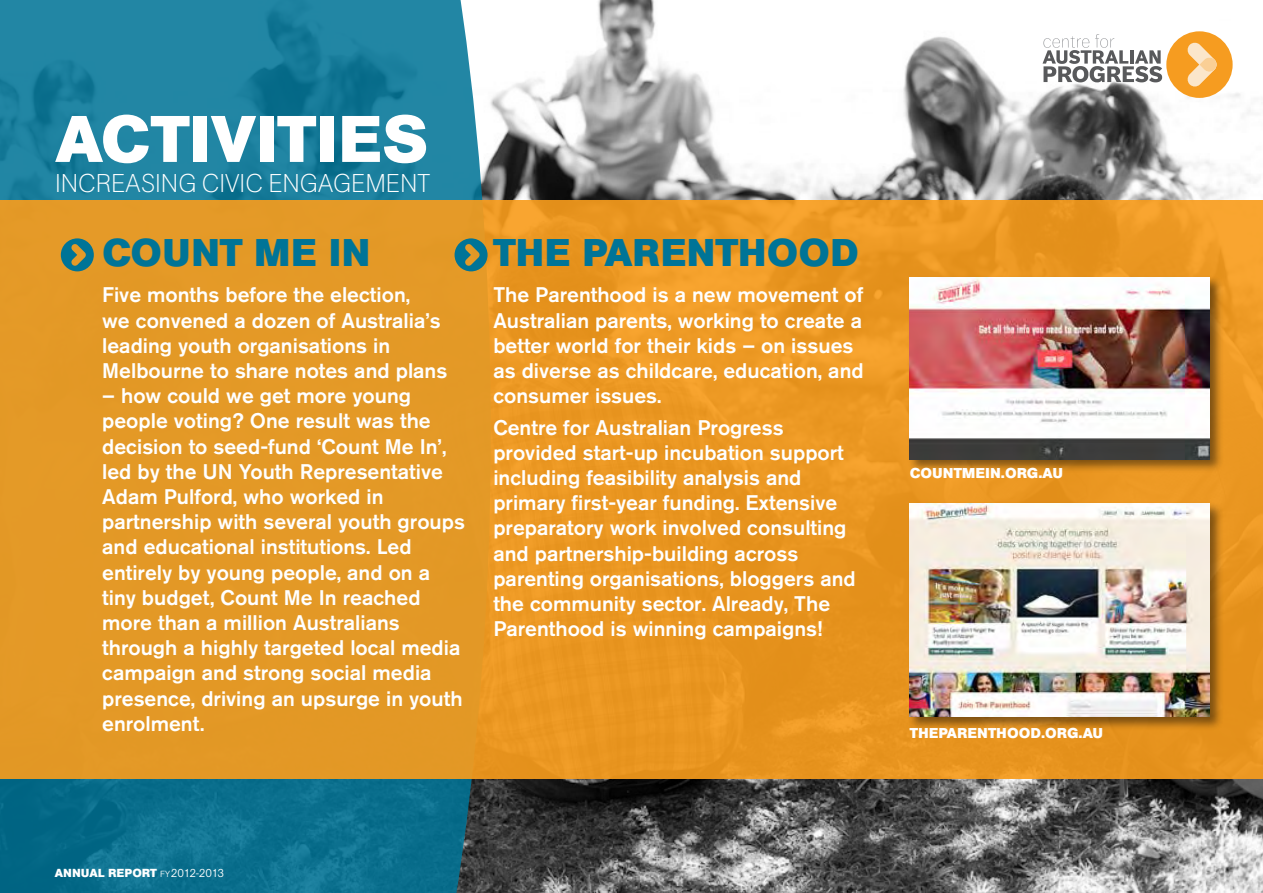
<style>
.page{position:relative;width:1263px;height:893px;background:#fff}
.page>*{position:absolute;margin:0;border:0;box-sizing:border-box;transform-origin:0 0}
.t1{font:69px "AG Buch Bld";color:#fff}
.t2{font:40.5px "AG Buch Bld";color:#007497}
.t3{font:27px "AG Buch Ult Lgt";color:#fff}
.t4{font:500 21px/25.2px "Akzidenz Grotesk BQ";color:#fff}
.t5{font:15px "AG Buch Bld";color:#fff}
.t6{font:12.3px "AG Buch Bld";color:#fff}
.s1{font-family:"AG Buch Lgt";font-size:9.3px}
.s2{font-family:"AG Buch Lgt"}
</style>
<div class="page">
<img style="left:491px;top:0;width:772px;height:893px">
<svg style="left:0;top:0;width:491px;height:893px;background:#1b7c98"></svg>
<div style="left:0;top:200px;width:1263px;height:579px;background:linear-gradient(to right,#e39927,#ec9620)"></div>
<svg style="left:61px;top:238px;width:33px;height:33px"></svg>
<svg style="left:454px;top:238px;width:34px;height:33px"></svg>
<svg style="left:1042px;top:31px;width:190px;height:67px"></svg>
<div style="left:908px;top:275px;width:316px;height:198px;background:#000;opacity:.47"></div>
<img style="left:910px;top:277px;width:300px;height:182px">
<div style="left:908px;top:501px;width:315px;height:230px;background:#000;opacity:.47"></div>
<img style="left:910px;top:503px;width:300px;height:214px">
<h1 class="t1" style="left:56px;top:93px;width:131px">ACTIVITIES</h1>
<p class="t3" style="left:55px;top:165px;width:56px">I NCREAS</p>
<p class="t3" style="left:155px;top:165px;width:163px">ING CIVIC ENGAGEME</p>
<p class="t3" style="left:400px;top:165px;width:26px">NT</p>
<h2 class="t2" style="left:102px;top:226px;width:270px">COUNT ME IN</h2>
<p class="t4" style="left:102px;top:282px;width:347px">Five months before the election,<br>we convened a dozen of Australia’s leading youth organisations in Melbourne to share notes and plans</p>
<p class="t4" style="left:102px;top:383px;width:364px">– how could we get more young people voting? One result was the decision to seed-fund ‘Count Me In’, led by the UN Youth Representative<br>Adam Pulford, who worked in partnership with several youth groups and educational institutions. Led entirely by young people, and on a tiny budget, Count Me In reached more than a million Australians through a highly targeted local media campaign and strong social media presence, driving an upsurge in youth enrolment.</p>
<h2 class="t2" style="left:493px;top:226px;width:115px">TH E PAR</h2>
<h2 class="t2" style="left:660px;top:226px;width:196px">ENTHOOD</h2>
<p class="t4" style="left:493px;top:282px;width:372px">The Parenthood is a new movement of Australian parents, working to create a better world for their kids – on issues as diverse as childcare, education, and consumer issues.</p>
<p class="t4" style="left:493px;top:414px;width:364px">Centre for Australian Progress provided start-up incubation support including feasibility analysis and primary first-year funding. Extensive preparatory work involved consulting and partnership-building across parenting organisations, bloggers and the community sector. Already, The Parenthood is winning campaigns!</p>
<p class="t5" style="left:910px;top:463px;width:155px">COUNTMEIN.ORG.AU</p>
<p class="t5" style="left:910px;top:723px;width:195px">THEPARENTHOOD.ORG.AU</p>
<p class="t6" style="left:55px;top:865px;width:171px">ANNUAL REPORT <span class="s1">FY</span><span class="s2">2012-2013</span></p>
</div>
